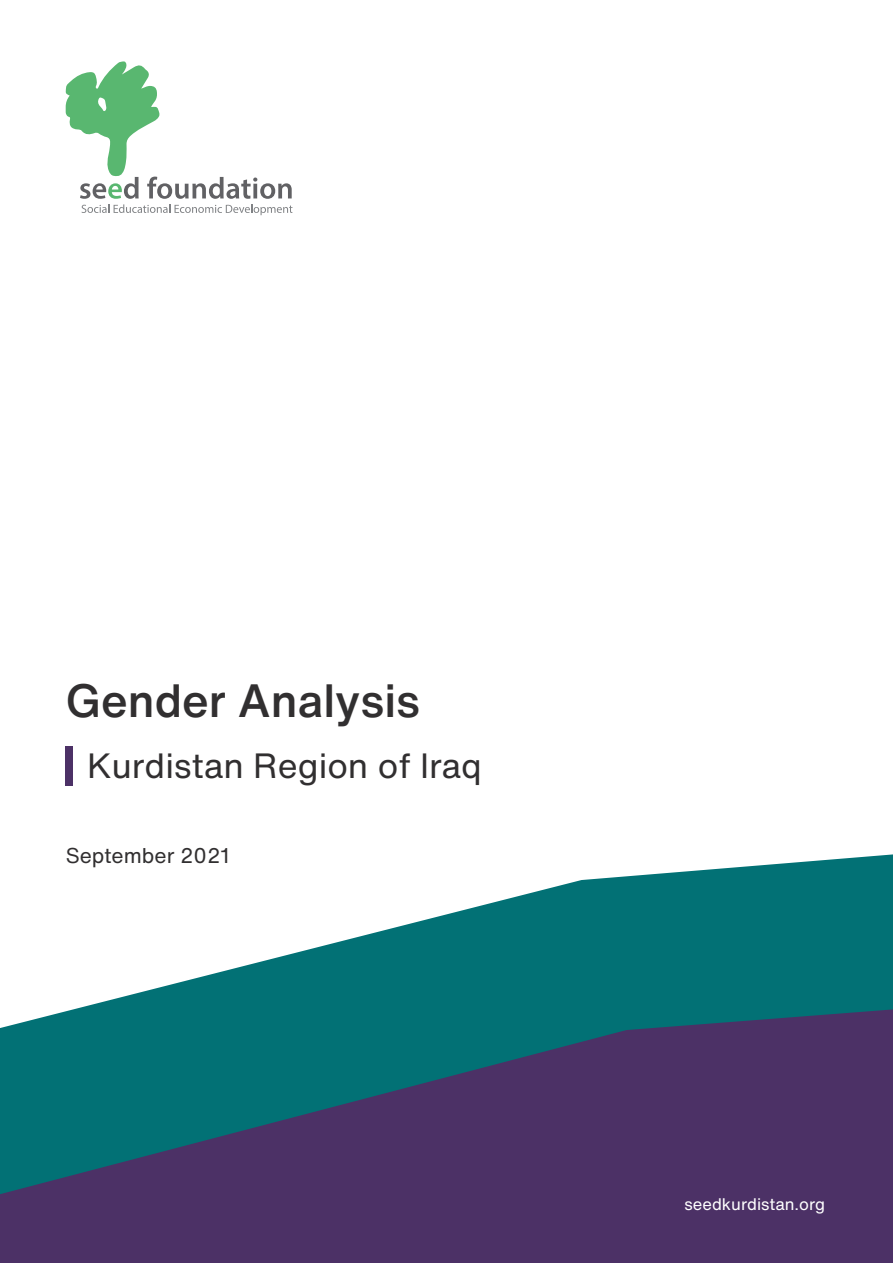
<style>
.page{position:relative;width:893px;height:1263px;background:#fff}
.page>*{position:absolute;margin:0;border:0;box-sizing:border-box;transform-origin:0 0}
.t1{font:500 45.9px "Helvetica Now Text";color:#312f30}
.t2{font:34.5px "Helvetica Now Text";color:#312f30}
.t3{font:21px "Helvetica Now Text";color:#312f30}
.t4{font:16.5px "Helvetica Now Text";color:#fff}
</style>
<div class="page">
<svg style="left:65px;top:61px;width:227px;height:154px"></svg>
<svg style="left:75px;top:854px;width:818px;height:155px;fill:#027175"></svg>
<div style="left:66px;top:746px;width:7px;height:40px;background:#4c3166"></div>
<svg style="left:0;top:1009px;width:893px;height:254px;background:#36446a"></svg>
<h1 class="t1" style="left:66px;top:666px;width:356px">Gender Analysis</h1>
<p class="t2" style="left:87px;top:740px;width:396px">Kurdistan Region of Iraq</p>
<p class="t3" style="left:66px;top:840px;width:166px">September 2021</p>
<p class="t4" style="left:685px;top:1191px;width:142px">seedkurdistan.org</p>
</div>
